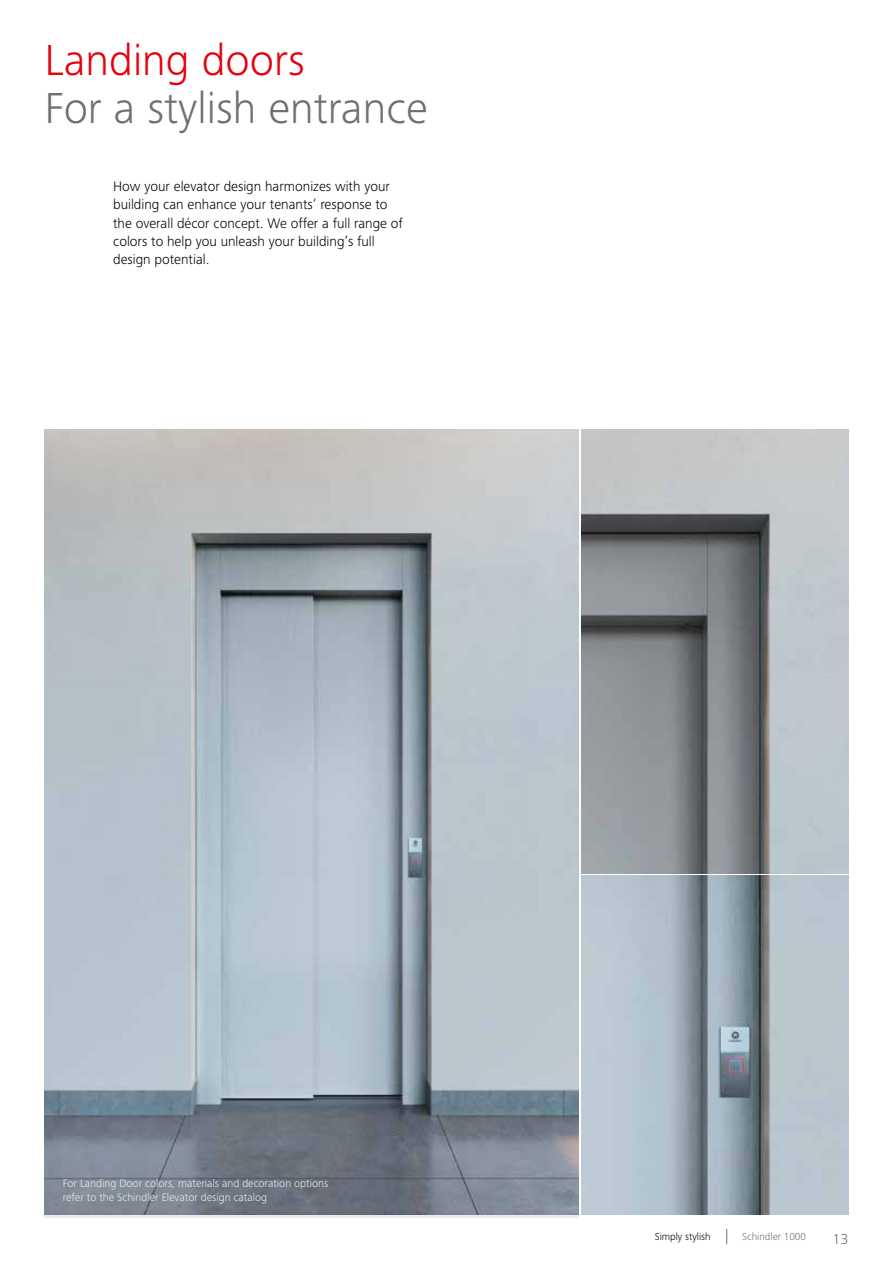
<style>
.page{position:relative;width:893px;height:1263px;background:#fff}
.page>*{position:absolute;margin:0;border:0;box-sizing:border-box;transform-origin:0 0}
.t1{font:300 45px "Frutiger Next LTW1 G";color:#6f7070}
.t2{font:300 45px "Frutiger Next LTW1 G";color:#e7000e}
.t3{font:300 15px "Frutiger Next LTW1 G";color:#6f7070}
.t4{font:300 14.25px/18.3px "Frutiger Next LTW1 G";color:#000}
.t5{font:300 11.25px/14.2px "Frutiger Next LTW1 G";color:#ececec}
.t6{font:300 10.5px "Frutiger Next LTW1 G";color:#000}
.t7{font:300 10.5px "Frutiger Next LTW1 G";color:#6f7070}
</style>
<div class="page">
<img style="left:581px;top:429px;width:267px;height:444px">
<img style="left:581px;top:875px;width:267px;height:340px">
<img style="left:45px;top:429px;width:534px;height:786px">
<svg style="left:726px;top:1229px;width:1px;height:15px"></svg>
<h1 class="t2" style="left:45px;top:34px;width:262px">Landing doors</h1>
<h1 class="t1" style="left:45px;top:82px;width:384px">For a stylish entrance</h1>
<p class="t4" style="left:113px;top:177px;width:291px">How your elevator design harmonizes with your building can enhance your tenants’ response to the overall décor concept. We offer a full range of colors to help you unleash your building’s full design potential.</p>
<p class="t5" style="left:63px;top:1176px;width:267px">For Landing Door colors, materials and decoration options refer to the Schindler Elevator design catalog</p>
<p class="t6" style="left:655px;top:1231px;width:57px">Simply stylish</p>
<p class="t7" style="left:742px;top:1231px;width:65px">Schindler 1000</p>
<p class="t3" style="left:832px;top:1230px;width:17px">13</p>
</div>
